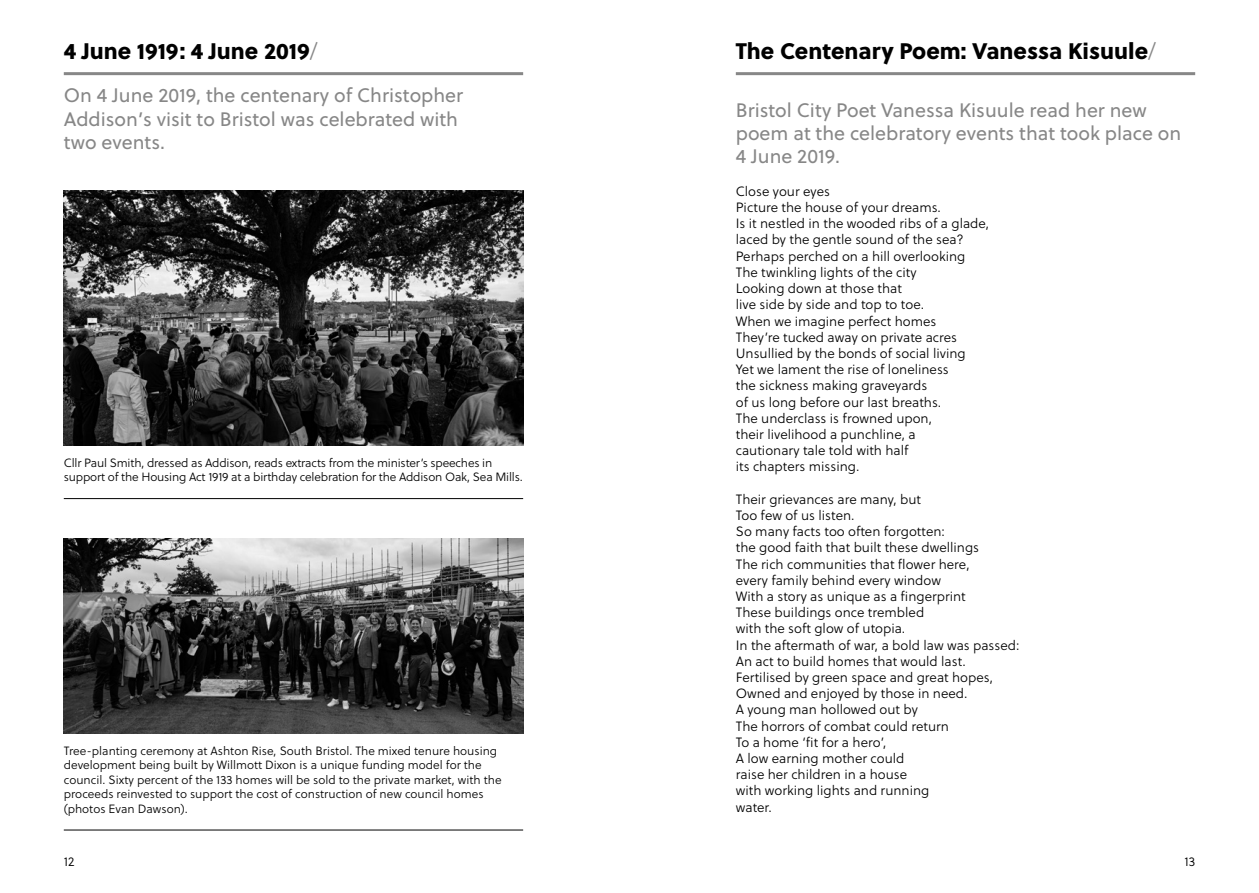
<style>
.page{position:relative;width:1259px;height:893px;background:#fff}
.page>*{position:absolute;margin:0;border:0;box-sizing:border-box;transform-origin:0 0}
.t1{font:800 22.5px "Soleil";color:#000}
.t2{font:19.5px/23.4px "Soleil";color:#878787}
.t3{font:300 13.5px/16.2px "Soleil";color:#000}
.t4{font:300 12.75px "Soleil";color:#000}
.t5{font:300 12px/14.4px "Soleil";color:#000}
.s1{font-weight:300;color:#878787}
</style>
<div class="page">
<hr style="left:64px;top:830px;width:459px;height:1px;background:#000">
<hr style="left:64px;top:72px;width:459px;height:3px;background:#878787">
<img style="left:63px;top:191px;width:460px;height:254px">
<img style="left:64px;top:539px;width:459px;height:194px">
<hr style="left:64px;top:498px;width:459px;height:1px;background:#000">
<hr style="left:736px;top:72px;width:459px;height:3px;background:#878787">
<h1 class="t1" style="left:64px;top:34px;width:255px">4 June 1919: 4 June 2019<span class="s1">/</span></h1>
<h2 class="t2" style="left:64px;top:83px;width:401px">On 4 June 2019, the centenary of Christopher<br>Addison’s visit to Bristol was celebrated with two events.</h2>
<p class="t5" style="left:64px;top:455px;width:460px">Cllr Paul Smith, dressed as Addison, reads extracts from the minister’s speeches in support of the Housing Act 1919 at a birthday celebration for the Addison Oak, Sea Mills.</p>
<p class="t5" style="left:64px;top:743px;width:439px">Tree-planting ceremony at Ashton Rise, South Bristol. The mixed tenure housing development being built by Willmott Dixon is a unique funding model for the council. Sixty percent of the 133 homes will be sold to the private market, with the proceeds reinvested to support the cost of construction of new council homes (photos Evan Dawson).</p>
<h1 class="t1" style="left:736px;top:34px;width:422px">The Centenary Poem: Vanessa Kisuule<span class="s1">/</span></h1>
<h2 class="t2" style="left:736px;top:98px;width:447px">Bristol City Poet Vanessa Kisuule read her new poem at the celebratory events that took place on<br>4 June 2019.</h2>
<p class="t3" style="left:736px;top:183px;width:255px">Close your eyes<br>Picture the house of your dreams.<br>Is it nestled in the wooded ribs of a glade, laced by the gentle sound of the sea?<br>Perhaps perched on a hill overlooking<br>The twinkling lights of the city<br>Looking down at those that<br>live side by side and top to toe.<br>When we imagine perfect homes<br>They’re tucked away on private acres<br>Unsullied by the bonds of social living<br>Yet we lament the rise of loneliness<br>the sickness making graveyards<br>of us long before our last breaths.<br>The underclass is frowned upon,<br>their livelihood a punchline, a<br>cautionary tale told with half<br>its chapters missing.</p>
<p class="t3" style="left:736px;top:491px;width:285px">Their grievances are many, but<br>Too few of us listen.<br>So many facts too often forgotten:<br>the good faith that built these dwellings<br>The rich communities that flower here,<br>every family behind every window<br>With a story as unique as a fingerprint<br>These buildings once trembled<br>with the soft glow of utopia.<br>In the aftermath of war, a bold law was passed:<br>An act to build homes that would last.<br>Fertilised by green space and great hopes,<br>Owned and enjoyed by those in need.<br>A young man hollowed out by<br>The horrors of combat could return<br>To a home ‘fit for a hero’,<br>A low earning mother could<br>raise her children in a house<br>with working lights and running<br>water.</p>
<p class="t4" style="left:64px;top:852px;width:12px">12</p>
<p class="t4" style="left:1184px;top:852px;width:12px">13</p>
</div>
